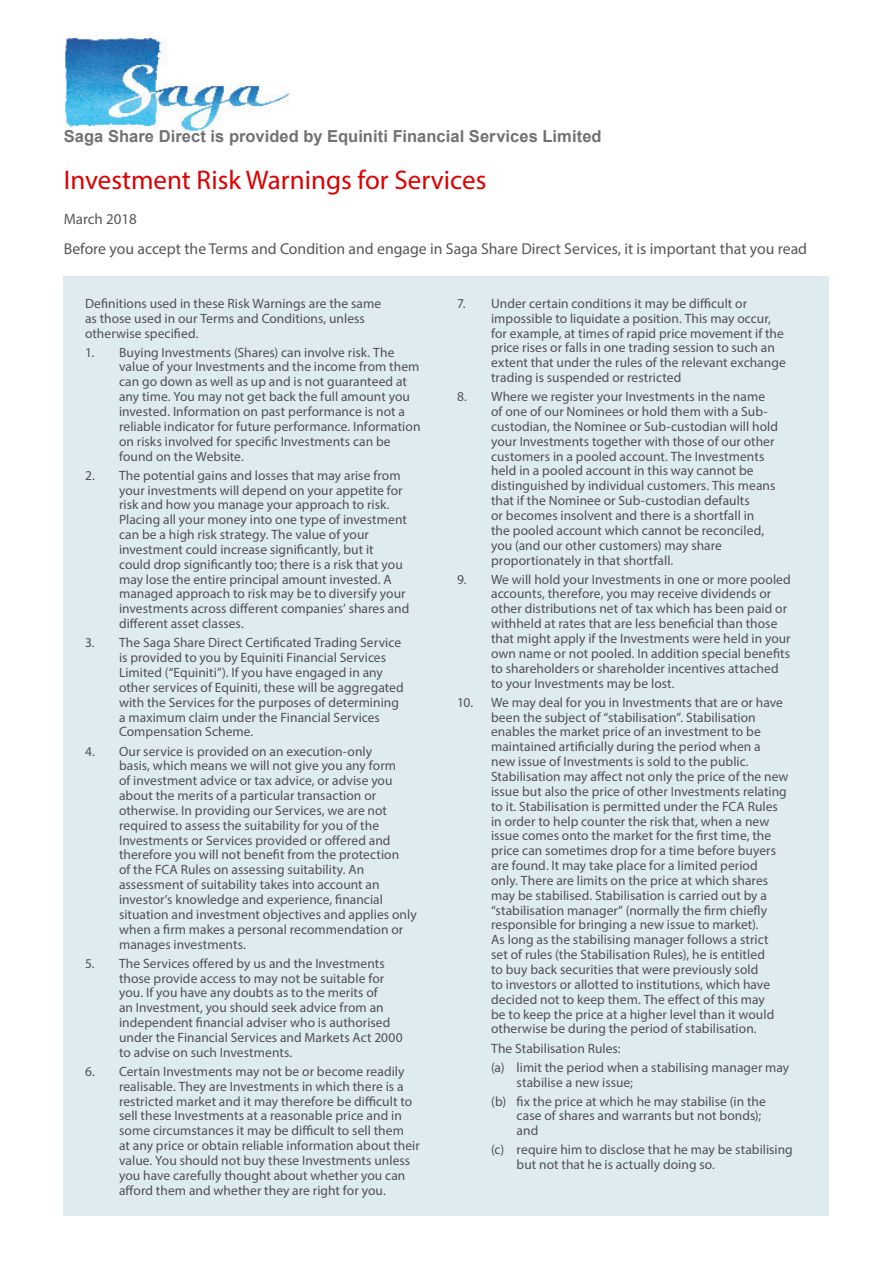
<style>
.page{position:relative;width:893px;height:1263px;background:#fff}
.page>*{position:absolute;margin:0;border:0;box-sizing:border-box;transform-origin:0 0}
.Default{font:27px "Myriad Pro";color:#de0001}
.t1{font:700 16.5px "Arial";letter-spacing:.005em;color:#717074}
.Pa2{font:15.75px "Myriad Pro";color:#5a545a}
.Pa2-2{font:15px "Myriad Pro";color:#5a545a}
.Body_Text_Corrected{font:13.5px/14.9px "Myriad Pro";letter-spacing:.005em;color:#505056}
</style>
<div class="page">
<img style="left:64px;top:38px;width:226px;height:94px">
<div style="left:64px;top:276px;width:765px;height:940px;background:#dfecef"></div>
<p class="t1" style="left:64px;top:125px;width:539px">Saga Share Direct is provided by Equiniti Financial Services Limited</p>
<p class="Default" style="left:64px;top:164px;width:424px">Investment Risk Warnings for Services</p>
<p class="Pa2-2" style="left:64px;top:210px;width:75px">March 2018</p>
<p class="Pa2" style="left:64px;top:239px;width:745px">Before you accept the Terms and Condition and engage in Saga Share Direct Services, it is important that you read</p>
<p class="Body_Text_Corrected" style="left:85px;top:296px;width:298px">Definitions used in these Risk Warnings are the same as those used in our Terms and Conditions, unless otherwise specified.</p>
<p class="Body_Text_Corrected" style="left:119px;top:344px;width:303px;text-indent:-34px">1. Buying Investments (Shares) can involve risk. The value of your Investments and the income from them can go down as well as up and is not guaranteed at any time. You may not get back the full amount you invested. Information on past performance is not a reliable indicator for future performance. Information on risks involved for specific Investments can be found on the Website.</p>
<p class="Body_Text_Corrected" style="left:119px;top:467px;width:292px;text-indent:-34px">2. The potential gains and losses that may arise from your investments will depend on your appetite for risk and how you manage your approach to risk.<br>Placing all your money into one type of investment can be a high risk strategy. The value of your investment could increase significantly, but it<br>could drop significantly too; there is a risk that you may lose the entire principal amount invested. A managed approach to risk may be to diversify your investments across different companies’ shares and different asset classes.</p>
<p class="Body_Text_Corrected" style="left:119px;top:635px;width:286px;text-indent:-34px">3. The Saga Share Direct Certificated Trading Service is provided to you by Equiniti Financial Services Limited (“Equiniti”). If you have engaged in any other services of Equiniti, these will be aggregated with the Services for the purposes of determining a maximum claim under the Financial Services Compensation Scheme.</p>
<p class="Body_Text_Corrected" style="left:119px;top:743px;width:299px;text-indent:-34px">4. Our service is provided on an execution-only<br>basis, which means we will not give you any form<br>of investment advice or tax advice, or advise you about the merits of a particular transaction or otherwise. In providing our Services, we are not required to assess the suitability for you of the Investments or Services provided or offered and therefore you will not benefit from the protection<br>of the FCA Rules on assessing suitability. An assessment of suitability takes into account an investor’s knowledge and experience, financial situation and investment objectives and applies only when a firm makes a personal recommendation or manages investments.</p>
<p class="Body_Text_Corrected" style="left:119px;top:955px;width:285px;text-indent:-34px">5. The Services offered by us and the Investments those provide access to may not be suitable for you. If you have any doubts as to the merits of<br>an Investment, you should seek advice from an independent financial adviser who is authorised under the Financial Services and Markets Act 2000 to advise on such Investments.</p>
<p class="Body_Text_Corrected" style="left:119px;top:1064px;width:302px;text-indent:-34px">6. Certain Investments may not be or become readily realisable. They are Investments in which there is a restricted market and it may therefore be difficult to sell these Investments at a reasonable price and in some circumstances it may be difficult to sell them<br>at any price or obtain reliable information about their value. You should not buy these Investments unless you have carefully thought about whether you can afford them and whether they are right for you.</p>
<p class="Body_Text_Corrected" style="left:491px;top:296px;width:296px;text-indent:-34px">7. Under certain conditions it may be difficult or impossible to liquidate a position. This may occur, for example, at times of rapid price movement if the price rises or falls in one trading session to such an extent that under the rules of the relevant exchange trading is suspended or restricted</p>
<p class="Body_Text_Corrected" style="left:491px;top:389px;width:289px;text-indent:-34px">8. Where we register your Investments in the name of one of our Nominees or hold them with a Sub&shy;custodian, the Nominee or Sub-custodian will hold your Investments together with those of our other customers in a pooled account. The Investments held in a pooled account in this way cannot be distinguished by individual customers. This means that if the Nominee or Sub-custodian defaults<br>or becomes insolvent and there is a shortfall in<br>the pooled account which cannot be reconciled, you (and our other customers) may share proportionately in that shortfall.</p>
<p class="Body_Text_Corrected" style="left:491px;top:571px;width:301px;text-indent:-34px">9. We will hold your Investments in one or more pooled accounts, therefore, you may receive dividends or other distributions net of tax which has been paid or withheld at rates that are less beneficial than those that might apply if the Investments were held in your own name or not pooled. In addition special benefits to shareholders or shareholder incentives attached to your Investments may be lost.</p>
<p class="Body_Text_Corrected" style="left:491px;top:694px;width:299px;text-indent:-34px">10. We may deal for you in Investments that are or have been the subject of “stabilisation”. Stabilisation enables the market price of an investment to be maintained artificially during the period when a<br>new issue of Investments is sold to the public.<br>Stabilisation may affect not only the price of the new issue but also the price of other Investments relating to it. Stabilisation is permitted under the FCA Rules in order to help counter the risk that, when a new issue comes onto the market for the first time, the price can sometimes drop for a time before buyers are found. It may take place for a limited period<br>only. There are limits on the price at which shares may be stabilised. Stabilisation is carried out by a “stabilisation manager” (normally the firm chiefly responsible for bringing a new issue to market).<br>As long as the stabilising manager follows a strict set of rules (the Stabilisation Rules), he is entitled<br>to buy back securities that were previously sold<br>to investors or allotted to institutions, which have decided not to keep them. The effect of this may<br>be to keep the price at a higher level than it would otherwise be during the period of stabilisation.</p>
<p class="Body_Text_Corrected" style="left:491px;top:1040px;width:131px">The Stabilisation Rules:</p>
<p class="Body_Text_Corrected" style="left:517px;top:1059px;width:274px;text-indent:-26px">(a) limit the period when a stabilising manager may stabilise a new issue;</p>
<p class="Body_Text_Corrected" style="left:517px;top:1093px;width:251px;text-indent:-26px">(b) fix the price at which he may stabilise (in the case of shares and warrants but not bonds); and</p>
<p class="Body_Text_Corrected" style="left:517px;top:1142px;width:278px;text-indent:-26px">(c) require him to disclose that he may be stabilising but not that he is actually doing so.</p>
</div>
